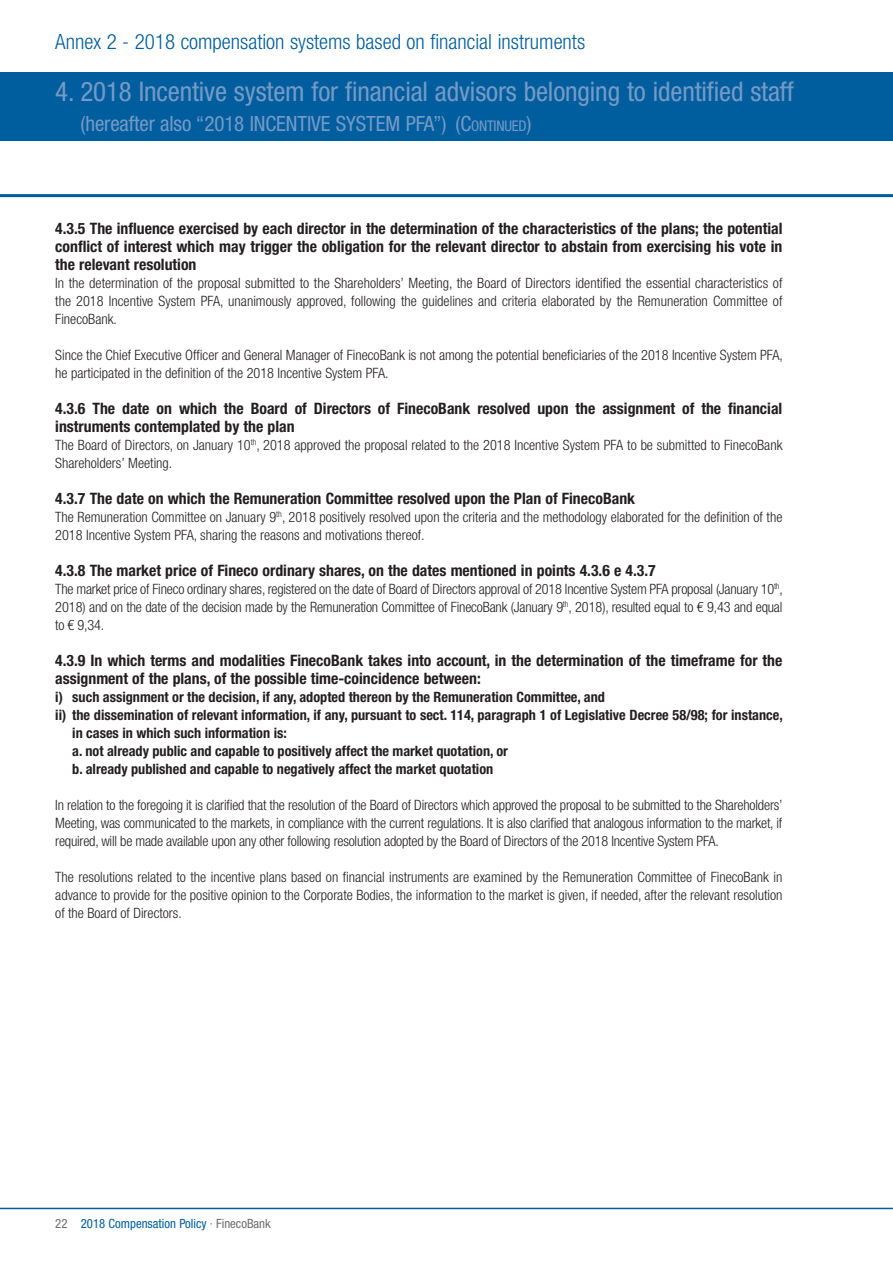
<style>
.page{position:relative;width:893px;height:1263px;background:#fff}
.page>*{position:absolute;margin:0;border:0;box-sizing:border-box;transform-origin:0 0}
.t1{font:condensed 27px "Helvetica Neue LT Std";letter-spacing:-.005em;color:#759ac6}
.t2{font:300 condensed 21px "Helvetica Neue LT Std";color:#005e9e}
.t3{font:condensed 21px "Helvetica Neue LT Std";letter-spacing:-.005em;color:#759ac6}
.t4{font:700 condensed 15.75px/18px "Helvetica Neue LT Std";color:#231f20}
.t5{font:300 condensed 14.25px/18px "Helvetica Neue LT Std";color:#231f20;text-align:justify}
.t6{font:700 condensed 14.25px "Helvetica Neue LT Std";color:#231f20}
.t7{font:condensed 12.75px "Helvetica Neue LT Std";color:#005e9e}
.t8{font:condensed 12.75px "Helvetica Neue LT Std";color:#6c6d70}
.s1{font-style:inherit}
.s2{font-size:14.7px}
.s3{color:#6c6d70}
</style>
<div class="page">
<div style="left:0;top:72px;width:893px;height:68px;background:#005e9e"></div>
<hr style="left:0;top:194px;width:893px;height:3px;background:#005e9e">
<hr style="left:0;top:1208px;width:893px;height:1px;background:#005e9e">
<h2 class="t2" style="left:55px;top:30px;width:531px">Annex 2 - 2018 compensation systems based on financial instruments</h2>
<h1 class="t1" style="left:55px;top:76px;width:740px">4. 2018 Incentive system for financial advisors belonging to identified staff</h1>
<h2 class="t3" style="left:80px;top:111px;width:452px">(hereafter also “2018 INCENTIVE SYSTEM PFA”) (<span class="s1">C</span><span class="s2">ONTINUED</span>)</h2>
<p class="t4" style="left:55px;top:219px;width:729px;text-align:justify">4.3.5 The influence exercised by each director in the determination of the characteristics of the plans; the potential conflict of interest which may trigger the obligation for the relevant director to abstain from exercising his vote in the relevant resolution</p>
<p class="t5" style="left:55px;top:274px;width:729px">In the determination of the proposal submitted to the Shareholders’ Meeting, the Board of Directors identified the essential characteristics of the 2018 Incentive System PFA, unanimously approved, following the guidelines and criteria elaborated by the Remuneration Committee of FinecoBank.</p>
<p class="t5" style="left:55px;top:346px;width:729px">Since the Chief Executive Officer and General Manager of FinecoBank is not among the potential beneficiaries of the 2018 Incentive System PFA, he participated in the definition of the 2018 Incentive System PFA.</p>
<p class="t4" style="left:55px;top:399px;width:729px">4.3.6 The date on which the Board of Directors of FinecoBank resolved upon the assignment of the financial instruments contemplated by the plan</p>
<p class="t5" style="left:55px;top:436px;width:729px">The Board of Directors, on January 10<sup>th</sup>, 2018 approved the proposal related to the 2018 Incentive System PFA to be submitted to FinecoBank<br>Shareholders’ Meeting.</p>
<p class="t4" style="left:55px;top:489px;width:581px">4.3.7 The date on which the Remuneration Committee resolved upon the Plan of FinecoBank</p>
<p class="t5" style="left:55px;top:508px;width:729px">The Remuneration Committee on January 9<sup>th</sup>, 2018 positively resolved upon the criteria and the methodology elaborated for the definition of the<br>2018 Incentive System PFA, sharing the reasons and motivations thereof.</p>
<p class="t4" style="left:55px;top:561px;width:602px">4.3.8 The market price of Fineco ordinary shares, on the dates mentioned in points 4.3.6 e 4.3.7</p>
<p class="t5" style="left:55px;top:580px;width:729px">The market price of Fineco ordinary shares, registered on the date of Board of Directors approval of 2018 Incentive System PFA proposal (January 10<sup>th</sup>, 2018) and on the date of the decision made by the Remuneration Committee of FinecoBank (January 9<sup>th</sup>, 2018), resulted equal to € 9,43 and equal to € 9,34.</p>
<p class="t4" style="left:55px;top:651px;width:729px">4.3.9 In which terms and modalities FinecoBank takes into account, in the determination of the timeframe for the assignment of the plans, of the possible time-coincidence between:</p>
<p class="t6" style="left:55px;top:688px;width:551px">i) such assignment or the decision, if any, adopted thereon by the Remuneration Committee, and</p>
<p class="t6" style="left:55px;top:706px;width:729px">ii) the dissemination of relevant information, if any, pursuant to sect. 114, paragraph 1 of Legislative Decree 58/98; for instance,</p>
<p class="t6" style="left:72px;top:724px;width:216px">in cases in which such information is:</p>
<p class="t6" style="left:72px;top:742px;width:437px">a. not already public and capable to positively affect the market quotation, or</p>
<p class="t6" style="left:72px;top:760px;width:423px">b. already published and capable to negatively affect the market quotation</p>
<p class="t5" style="left:55px;top:796px;width:729px">In relation to the foregoing it is clarified that the resolution of the Board of Directors which approved the proposal to be submitted to the Shareholders’ Meeting, was communicated to the markets, in compliance with the current regulations. It is also clarified that analogous information to the market, if required, will be made available upon any other following resolution adopted by the Board of Directors of the 2018 Incentive System PFA.</p>
<p class="t5" style="left:55px;top:868px;width:729px">The resolutions related to the incentive plans based on financial instruments are examined by the Remuneration Committee of FinecoBank in advance to provide for the positive opinion to the Corporate Bodies, the information to the market is given, if needed, after the relevant resolution of the Board of Directors.</p>
<p class="t8" style="left:55px;top:1216px;width:14px">22</p>
<p class="t7" style="left:81px;top:1216px;width:192px">2018 Compensation Policy <span class="s3">· FinecoBank</span></p>
</div>
